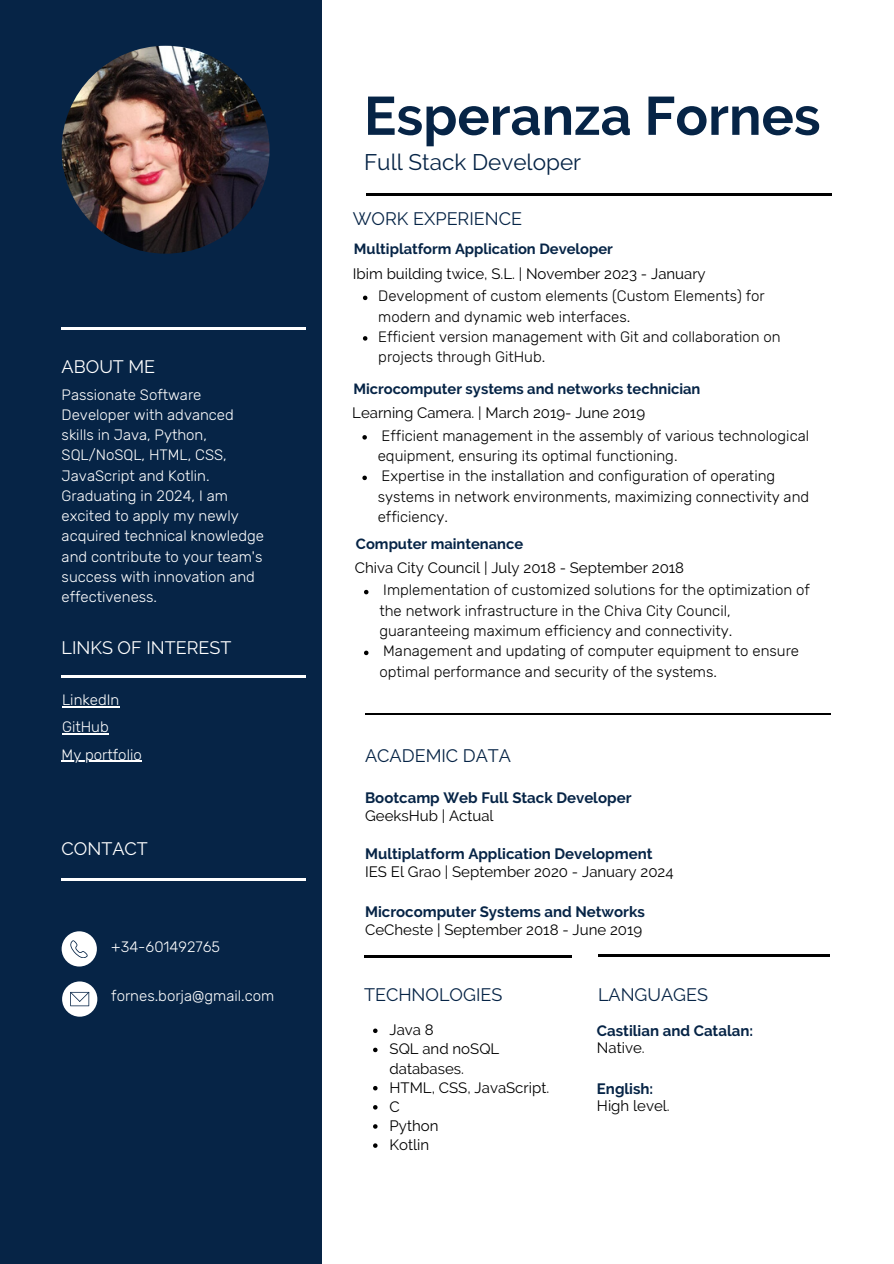
<style>
.page{position:relative;width:894px;height:1264px;background:#fff}
.page>*{position:absolute;margin:0;border:0;box-sizing:border-box;transform-origin:0 0}
.t1{font:700 53.85px "Raleway";color:#062446}
.t2{font:22.5px "Raleway";color:#062446}
.t3{font:18px "Raleway";color:#062446}
.t4{font:18px "Raleway";color:#fff}
.t5{font:300 15px/20.2px "Rubik";color:#000}
.t6{font:300 15px/20.2px "Rubik";color:#fff}
.t7{font:15px/19.2px "Raleway";color:#000}
.t8{font:700 15px "Raleway";color:#062446}
.t9{font:700 14.7px "Raleway";color:#062446}
</style>
<div class="page">
<div style="left:0;top:0;width:321px;height:1263px;background:#062446"></div>
<img style="left:62px;top:46px;width:207px;height:208px;border-radius:50%">
<hr style="left:62px;top:327px;width:244px;height:2px;background:#fff">
<hr style="left:62px;top:676px;width:244px;height:1px;background:#fff">
<hr style="left:62px;top:878px;width:244px;height:2px;background:#fff">
<hr style="left:365px;top:194px;width:466px;height:1px;background:#000">
<hr style="left:365px;top:713px;width:465px;height:1px;background:#000">
<hr style="left:598px;top:954px;width:231px;height:2px;background:#000">
<hr style="left:364px;top:955px;width:207px;height:2px;background:#000">
<div style="left:62px;top:931px;width:35px;height:35px;background:#fff;border-radius:50%"></div>
<div style="left:62px;top:981px;width:35px;height:35px;background:#fff;border-radius:50%"></div>
<svg style="left:70px;top:940px;width:18px;height:17px"></svg>
<svg style="left:70px;top:991px;width:19px;height:15px"></svg>
<svg style="left:373px;top:1028px;width:4px;height:5px"></svg>
<svg style="left:373px;top:1047px;width:4px;height:5px"></svg>
<svg style="left:373px;top:1086px;width:4px;height:4px"></svg>
<svg style="left:373px;top:1105px;width:4px;height:4px"></svg>
<svg style="left:373px;top:1124px;width:4px;height:4px"></svg>
<svg style="left:373px;top:1143px;width:4px;height:4px"></svg>
<svg style="left:363px;top:295px;width:4px;height:5px"></svg>
<svg style="left:363px;top:336px;width:4px;height:4px"></svg>
<svg style="left:364px;top:590px;width:4px;height:4px"></svg>
<svg style="left:364px;top:650px;width:4px;height:5px"></svg>
<svg style="left:362px;top:435px;width:5px;height:4px"></svg>
<svg style="left:362px;top:475px;width:5px;height:5px"></svg>
<hr style="left:62px;top:706px;width:57px;height:1px;background:#fff">
<hr style="left:62px;top:733px;width:47px;height:1px;background:#fff">
<hr style="left:62px;top:760px;width:80px;height:1px;background:#fff">
<p class="t4" style="left:62px;top:356px;width:95px">ABOUT ME</p>
<h3 class="t6" style="left:62px;top:384px;width:204px">Passionate Software<br>Developer with advanced skills in Java, Python,<br>SQL/NoSQL, HTML, CSS,<br>JavaScript and Kotlin.<br>Graduating in 2024, I am excited to apply my newly acquired technical knowledge and contribute to your team's success with innovation and effectiveness.</h3>
<p class="t4" style="left:62px;top:636px;width:171px">LINKS OF INTEREST</p>
<p class="t6" style="left:62px;top:690px;width:59px">LinkedIn</p>
<p class="t6" style="left:62px;top:717px;width:48px">GitHub</p>
<h4 class="t6" style="left:62px;top:744px;width:82px">My portfolio</h4>
<p class="t4" style="left:62px;top:838px;width:88px">CONTACT</p>
<h3 class="t6" style="left:111px;top:936px;width:110px">+34-601492765</h3>
<h4 class="t6" style="left:111px;top:986px;width:164px">fornes.borja@gmail.com</h4>
<h3 class="t1" style="left:364px;top:84px;width:458px">Esperanza Fornes</h3>
<p class="t2" style="left:364px;top:149px;width:218px">Full Stack Developer</p>
<p class="t3" style="left:353px;top:208px;width:171px">WORK EXPERIENCE</p>
<p class="t9" style="left:354px;top:241px;width:260px">Multiplatform Application Developer</p>
<p class="t7" style="left:353px;top:264px;width:354px">Ibim building twice, S.L. | November 2023 - January</p>
<h4 class="t5" style="left:378px;top:286px;width:388px">Development of custom elements (Custom Elements) for modern and dynamic web interfaces.</h4>
<p class="t5" style="left:378px;top:326px;width:404px">Efficient version management with Git and collaboration on projects through GitHub.</p>
<p class="t9" style="left:353px;top:380px;width:348px">Microcomputer systems and networks technician</p>
<p class="t7" style="left:352px;top:403px;width:294px">Learning Camera. | March 2019- June 2019</p>
<p class="t5" style="left:377px;top:425px;width:432px">Efficient management in the assembly of various technological equipment, ensuring its optimal functioning.</p>
<p class="t5" style="left:377px;top:466px;width:433px">Expertise in the installation and configuration of operating systems in network environments, maximizing connectivity and efficiency.</p>
<h4 class="t9" style="left:356px;top:535px;width:169px">Computer maintenance</h4>
<p class="t7" style="left:355px;top:558px;width:330px">Chiva City Council | July 2018 - September 2018</p>
<h3 class="t5" style="left:379px;top:580px;width:432px">Implementation of customized solutions for the optimization of the network infrastructure in the Chiva City Council, guaranteeing maximum efficiency and connectivity.</h3>
<h3 class="t5" style="left:379px;top:641px;width:421px">Management and updating of computer equipment to ensure optimal performance and security of the systems.</h3>
<p class="t3" style="left:365px;top:744px;width:147px">ACADEMIC DATA</p>
<h4 class="t8" style="left:365px;top:789px;width:268px">Bootcamp Web Full Stack Developer</h4>
<p class="t7" style="left:365px;top:806px;width:130px">GeeksHub | Actual</p>
<p class="t8" style="left:365px;top:845px;width:289px">Multiplatform Application Development</p>
<h2 class="t7" style="left:365px;top:862px;width:310px">IES El Grao | September 2020 - January 2024</h2>
<p class="t8" style="left:365px;top:903px;width:281px">Microcomputer Systems and Networks</p>
<h3 class="t7" style="left:365px;top:919px;width:279px">CeCheste | September 2018 - June 2019</h3>
<p class="t3" style="left:364px;top:983px;width:140px">TECHNOLOGIES</p>
<p class="t7" style="left:389px;top:1020px;width:46px">Java 8</p>
<p class="t7" style="left:389px;top:1039px;width:111px">SQL and noSQL databases.</p>
<h4 class="t7" style="left:389px;top:1077px;width:161px">HTML, CSS, JavaScript.</h4>
<p class="t7" style="left:389px;top:1096px;width:12px">C</p>
<p class="t7" style="left:389px;top:1116px;width:50px">Python</p>
<p class="t7" style="left:389px;top:1135px;width:41px">Kotlin</p>
<h3 class="t3" style="left:598px;top:983px;width:111px">LANGUAGES</h3>
<h4 class="t8" style="left:596px;top:1021px;width:158px">Castilian and Catalan:</h4>
<p class="t7" style="left:596px;top:1038px;width:49px">Native.</p>
<p class="t8" style="left:596px;top:1079px;width:58px">English:</p>
<p class="t7" style="left:596px;top:1096px;width:74px">High level.</p>
</div>
